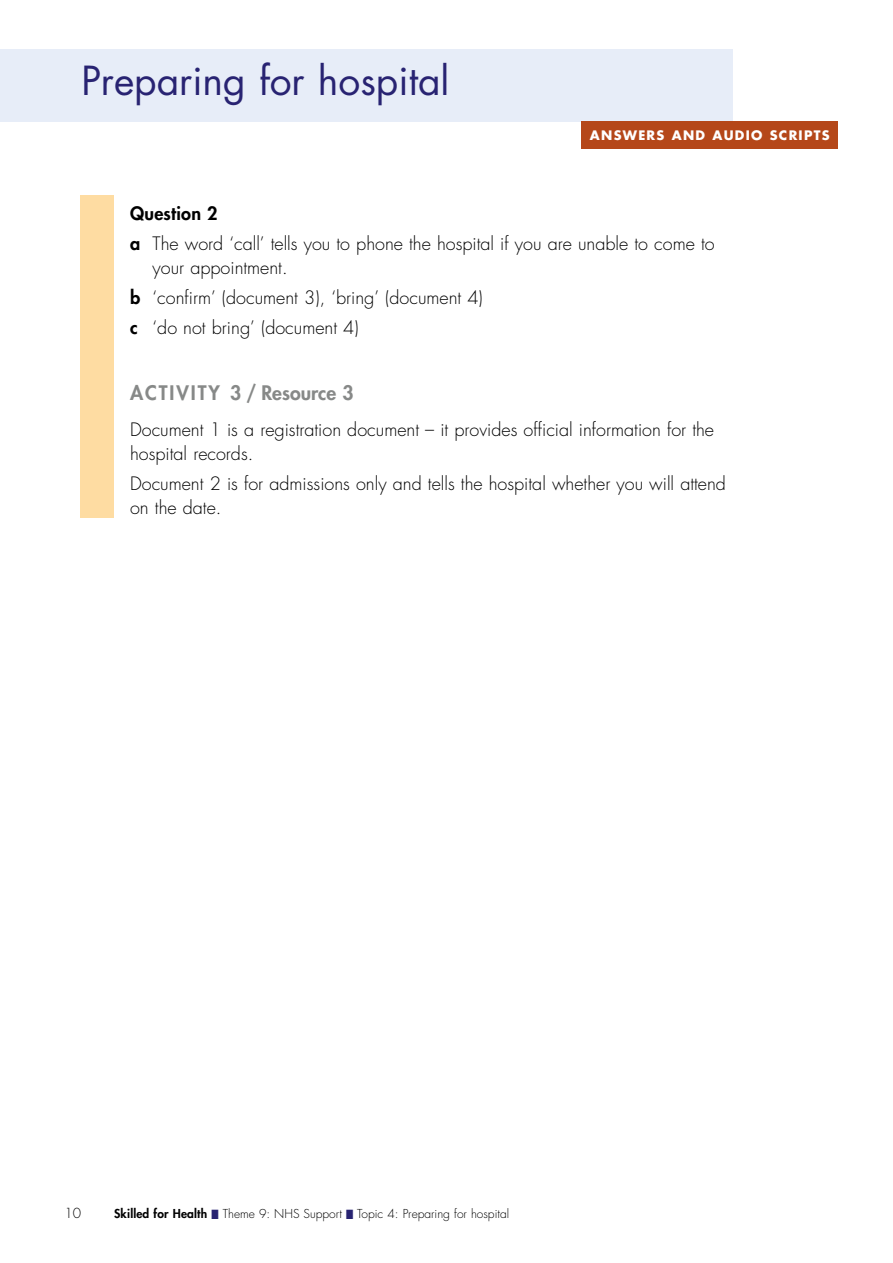
<style>
.page{position:relative;width:893px;height:1263px;background:#fff}
.page>*{position:absolute;margin:0;border:0;box-sizing:border-box;transform-origin:0 0}
.t1{font:39px "Futura Std";color:#282372}
.t2{font:800 19.5px "Futura Std";letter-spacing:.05em;color:#878988}
.t3{font:300 18px/30px "Futura Std";color:#000}
.t4{font:300 13.5px "Futura Std";color:#000}
.t5{font:700 12.75px "Futura Std";letter-spacing:.1em;color:#fff}
.t6{font:300 12px "Futura Std";color:#000}
.s1{font-weight:800}
.s2{color:#282372}
</style>
<div class="page">
<div style="left:81px;top:195px;width:33px;height:323px;background:#fedca2"></div>
<div style="left:0;top:49px;width:732px;height:72px;background:#e7edf8"></div>
<div style="left:581px;top:122px;width:256px;height:26px;background:#b54719"></div>
<h1 class="t1" style="left:81px;top:55px;width:370px">Preparing for hospital</h1>
<p class="t5" style="left:590px;top:126px;width:241px">ANSWERS AND AUDIO SCRIPTS</p>
<p class="t3" style="left:130px;top:199px;width:586px"><span class="s1">Question 2<br>a</span> The word ‘call’ tells you to phone the hospital if you are unable to come to</p>
<p class="t3" style="left:130px;top:253px;width:354px;text-indent:22px">your appointment.<br><span class="s1">b</span> ‘confirm’ (document 3), ‘bring’ (document 4) <span class="s1">c</span> ‘do not bring’ (document 4)</p>
<p class="t2" style="left:130px;top:381px;width:225px">ACTIVITY 3 / Resource 3</p>
<p class="t3" style="left:130px;top:418px;width:585px;line-height:24px">Document 1 is a registration document – it provides official information for the hospital records.</p>
<p class="t3" style="left:130px;top:472px;width:597px;line-height:24px">Document 2 is for admissions only and tells the hospital whether you will attend on the date.</p>
<p class="t4" style="left:64px;top:1204px;width:18px">10</p>
<p class="t6" style="left:114px;top:1206px;width:396px"><span class="s1">Skilled for Health</span> <span class="s2">■</span> Theme 9: NHS Support <span class="s2">■</span> Topic 4: Preparing for hospital</p>
</div>
